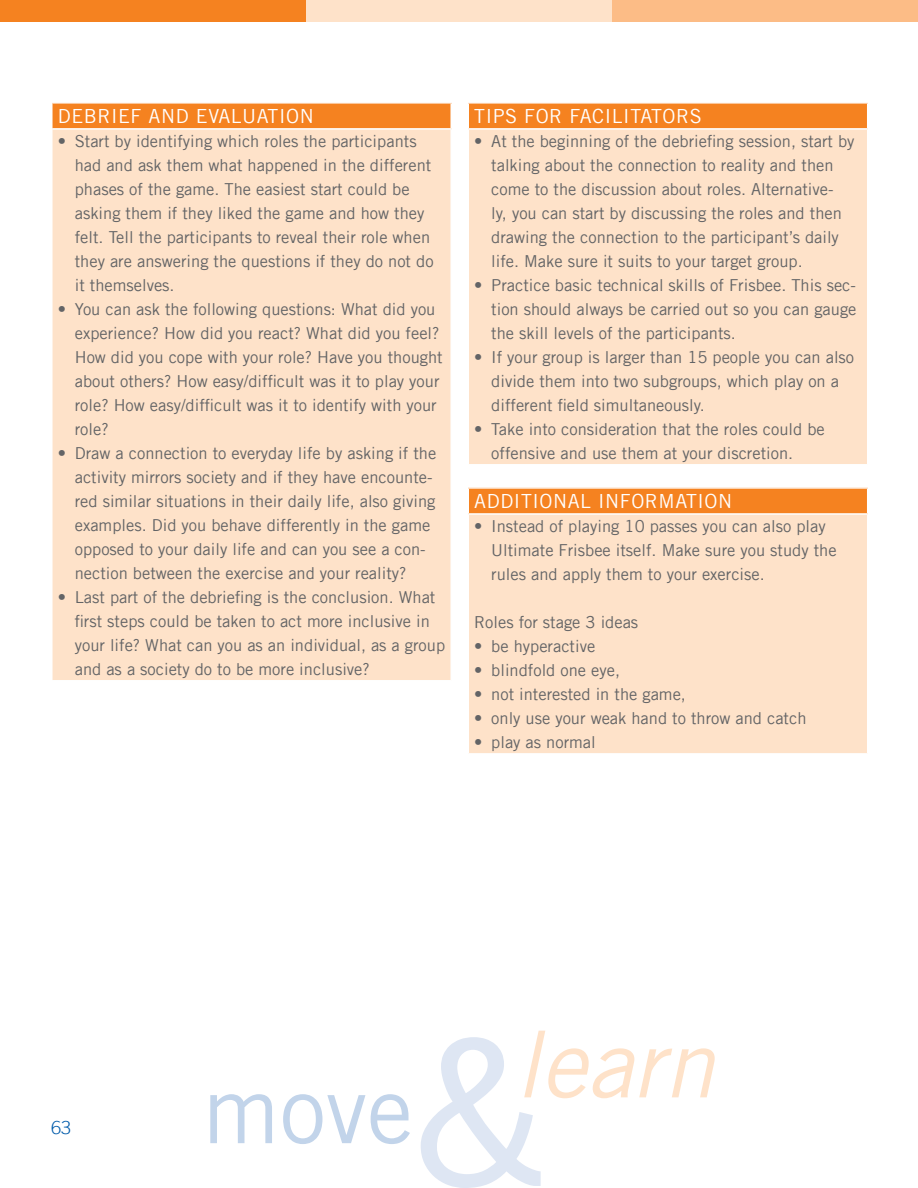
<style>
.page{position:relative;width:918px;height:1188px;background:#fff}
.page>*{position:absolute;margin:0;border:0;box-sizing:border-box;transform-origin:0 0}
.t1{font:19.5px "Trade Gothic LT";letter-spacing:.03em;color:#fff}
.t2{font:300 18px "Trade Gothic LT";color:#005baa}
.t3{font:16.5px/24px "Trade Gothic LT";color:#636466}
</style>
<div class="page">
<svg style="left:210px;top:1094px;width:200px;height:50px"></svg>
<svg style="left:421px;top:1031px;width:294px;height:157px"></svg>
<div style="left:0;top:0;width:306px;height:22px;background:#f58220"></div>
<div style="left:306px;top:0;width:306px;height:22px;background:#fee2c9"></div>
<div style="left:612px;top:0;width:306px;height:22px;background:#fcbc86"></div>
<div style="left:52px;top:103px;width:399px;height:26px;background:#f58220"></div>
<div style="left:52px;top:129px;width:399px;height:552px;background:#fee2c9"></div>
<hr style="left:51px;top:102px;width:401px;height:2px;background:#fff">
<hr style="left:51px;top:104px;width:2px;height:24px;background:#fff">
<hr style="left:450px;top:104px;width:2px;height:24px;background:#fff">
<hr style="left:51px;top:128px;width:401px;height:2px;background:#fff">
<hr style="left:51px;top:130px;width:2px;height:550px;background:#fff">
<hr style="left:450px;top:130px;width:2px;height:550px;background:#fff">
<hr style="left:51px;top:680px;width:401px;height:2px;background:#fff">
<div style="left:468px;top:103px;width:400px;height:26px;background:#f58220"></div>
<div style="left:468px;top:129px;width:400px;height:336px;background:#fee2c9"></div>
<hr style="left:468px;top:102px;width:400px;height:2px;background:#fff">
<svg style="left:468px;top:104px;width:1px;height:24px"></svg>
<svg style="left:867px;top:104px;width:1px;height:24px"></svg>
<hr style="left:468px;top:128px;width:400px;height:2px;background:#fff">
<hr style="left:468px;top:130px;width:1px;height:334px;background:#fff">
<hr style="left:867px;top:130px;width:1px;height:334px;background:#fff">
<hr style="left:468px;top:464px;width:400px;height:2px;background:#fff">
<div style="left:468px;top:488px;width:400px;height:26px;background:#f58220"></div>
<div style="left:468px;top:514px;width:400px;height:240px;background:#fee2c9"></div>
<hr style="left:468px;top:487px;width:400px;height:2px;background:#fff">
<svg style="left:468px;top:489px;width:1px;height:24px"></svg>
<svg style="left:867px;top:489px;width:1px;height:24px"></svg>
<hr style="left:468px;top:513px;width:400px;height:2px;background:#fff">
<hr style="left:468px;top:515px;width:1px;height:238px;background:#fff">
<hr style="left:867px;top:515px;width:1px;height:238px;background:#fff">
<hr style="left:468px;top:753px;width:400px;height:2px;background:#fff">
<p class="t1" style="left:58px;top:104px;width:27px">DeBr</p>
<p class="t1" style="left:111px;top:104px;width:144px">ief and Evaluat</p>
<p class="t1" style="left:279px;top:104px;width:36px">ion</p>
<p class="t3" style="left:75px;top:129px;width:360px;text-indent:-17px">• Start by identifying which roles the participants had and ask them what happened in the different phases of the game. The easiest start could be asking them if they liked the game and how they felt. Tell the participants to reveal their role when they are answering the questions if they do not do it themselves.</p>
<p class="t3" style="left:75px;top:297px;width:369px;text-indent:-17px">• You can ask the following questions: What did you experience? How did you react? What did you feel?<br>How did you cope with your role? Have you thought about others? How easy/difficult was it to play your role? How easy/difficult was it to identify with your role?</p>
<p class="t3" style="left:75px;top:441px;width:363px;text-indent:-17px">• Draw a connection to everyday life by asking if the activity mirrors society and if they have encounte&shy;red similar situations in their daily life, also giving examples. Did you behave differently in the game opposed to your daily life and can you see a con&shy;nection between the exercise and your reality?</p>
<p class="t3" style="left:75px;top:585px;width:372px;text-indent:-17px">• Last part of the debriefing is the conclusion. What first steps could be taken to act more inclusive in your life? What can you as an individual, as a group and as a society do to be more inclusive?</p>
<p class="t1" style="left:474px;top:104px;width:229px">TI PS FOR FACILI TATORS</p>
<p class="t3" style="left:491px;top:129px;width:365px;text-indent:-17px">• At the beginning of the debriefing session, start by talking about the connection to reality and then come to the discussion about roles. Alternative-<br>ly, you can start by discussing the roles and then drawing the connection to the participant’s daily life. Make sure it suits to your target group.</p>
<p class="t3" style="left:491px;top:273px;width:367px;text-align:justify;text-indent:-17px">• Practice basic technical skills of Frisbee. This sec&shy;tion should always be carried out so you can gauge the skill levels of the participants.</p>
<p class="t3" style="left:491px;top:345px;width:364px;text-indent:-17px">• If your group is larger than 15 people you can also divide them into two subgroups, which play on a different field simultaneously.</p>
<p class="t3" style="left:491px;top:417px;width:335px;text-indent:-17px">• Take into consideration that the roles could be offensive and use them at your discretion.</p>
<p class="t1" style="left:474px;top:489px;width:160px">Additional I nformat</p>
<p class="t1" style="left:698px;top:489px;width:36px">ion</p>
<p class="t3" style="left:491px;top:514px;width:347px;text-indent:-17px">• I nstead of playing 10 passes you can also play<br>Ultimate Frisbee itself. Make sure you study the rules and apply them to your exercise.</p>
<p class="t3" style="left:474px;top:610px;width:166px">Roles for stage 3 ideas</p>
<p class="t3" style="left:474px;top:634px;width:123px">• be hyperactive</p>
<p class="t3" style="left:474px;top:658px;width:147px">• blindfold one eye,</p>
<p class="t3" style="left:474px;top:682px;width:213px">• not interested in the game,</p>
<p class="t3" style="left:474px;top:706px;width:334px">• only use your weak hand to throw and catch</p>
<p class="t3" style="left:474px;top:730px;width:123px">• play as normal</p>
<p class="t2" style="left:51px;top:1117px;width:22px">63</p>
</div>
